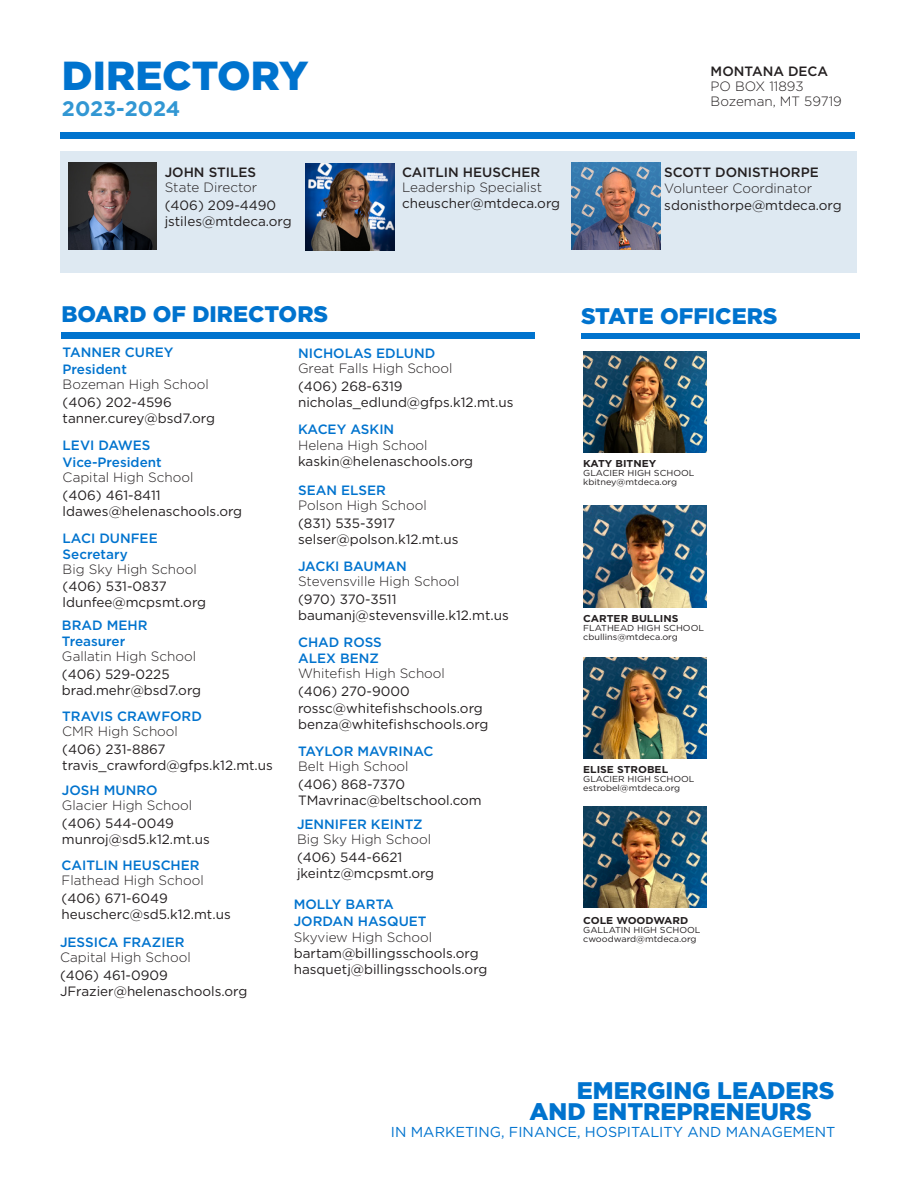
<style>
.page{position:relative;width:918px;height:1188px;background:#fff}
.page>*{position:absolute;margin:0;border:0;box-sizing:border-box;transform-origin:0 0}
.t1{font:900 40.5px "Gotham";color:#0073ce}
.t2{font:900 24px "Gotham";color:#0073ce}
.t3{font:900 22.5px "Gotham";color:#0073ce}
.t4{font:700 21px "Gotham";letter-spacing:-.005em;color:#3297d3}
.t5{font:14.4px "Gotham";color:#0073ce}
.t6{font:13.5px "Gotham";color:#231f20}
.t7{font:300 13.5px "Gotham";color:#231f20}
.t8{font:500 13.5px/16.2px "Gotham";color:#0073ce}
.t9{font:500 13.5px "Gotham";color:#231f20}
.t10{font:13.5px "Gotham";letter-spacing:-.02em;color:#231f20}
.t11{font:700 10.05px "Gotham";color:#231f20;scale:1.05 1}
.t12{font:8.7px "Gotham";color:#231f20;scale:1.05 1}
</style>
<div class="page">
<div style="left:60px;top:132px;width:795px;height:7px;background:#0073ce"></div>
<div style="left:60px;top:151px;width:797px;height:122px;background:#dee9f2"></div>
<img style="left:68px;top:163px;width:89px;height:87px">
<div style="left:62px;top:332px;width:473px;height:7px;background:#0073ce"></div>
<img style="left:583px;top:657px;width:123px;height:102px">
<img style="left:583px;top:806px;width:123px;height:102px">
<img style="left:583px;top:351px;width:123px;height:102px">
<img style="left:583px;top:506px;width:123px;height:101px">
<div style="left:581px;top:333px;width:278px;height:6px;background:#0073ce"></div>
<img style="left:306px;top:163px;width:88px;height:88px">
<img style="left:572px;top:163px;width:88px;height:87px">
<p class="t1" style="left:62px;top:48px;width:248px">DIRECTORY</p>
<p class="t4" style="left:62px;top:94px;width:120px">2023-2024</p>
<p class="t9" style="left:165px;top:164px;width:93px">JOHN STILES</p>
<p class="t7" style="left:165px;top:179px;width:94px">State Director</p>
<p class="t6" style="left:165px;top:197px;width:113px">(406) 209-4490</p>
<p class="t6" style="left:165px;top:213px;width:129px">jstiles@mtdeca.org</p>
<p class="t9" style="left:402px;top:164px;width:140px">CAITLIN HEUSCHER</p>
<p class="t7" style="left:402px;top:179px;width:142px">Leadership Specialist</p>
<p class="t6" style="left:402px;top:195px;width:160px">cheuscher@mtdeca.org</p>
<p class="t9" style="left:711px;top:62px;width:119px">MONTANA DECA</p>
<p class="t7" style="left:711px;top:77px;width:95px">PO BOX 11893</p>
<p class="t7" style="left:711px;top:92px;width:133px">Bozeman, MT 59719</p>
<p class="t9" style="left:664px;top:164px;width:156px">SCOTT DONISTHORPE</p>
<p class="t7" style="left:664px;top:180px;width:149px">Volunteer Coordinator</p>
<p class="t6" style="left:664px;top:196px;width:179px">sdonisthorpe@mtdeca.org</p>
<p class="t3" style="left:62px;top:299px;width:268px">BOARD OF DIRECTORS</p>
<p class="t8" style="left:63px;top:344px;width:113px">TANNER CUREY</p>
<p class="t8" style="left:63px;top:361px;width:66px">President</p>
<p class="t7" style="left:63px;top:375px;width:148px">Bozeman High School</p>
<p class="t6" style="left:63px;top:393px;width:111px">(406) 202-4596</p>
<p class="t6" style="left:63px;top:409px;width:154px">tanner.curey@bsd7.org</p>
<p class="t8" style="left:63px;top:437px;width:89px">LEVI DAWES</p>
<p class="t8" style="left:63px;top:454px;width:101px">Vice-President</p>
<p class="t7" style="left:63px;top:468px;width:132px">Capital High School</p>
<p class="t6" style="left:63px;top:486px;width:100px">(406) 461-8411</p>
<p class="t6" style="left:63px;top:502px;width:181px">ldawes@helenaschools.org</p>
<p class="t8" style="left:63px;top:530px;width:97px">LACI DUNFEE</p>
<p class="t8" style="left:63px;top:546px;width:67px">Secretary</p>
<p class="t7" style="left:63px;top:561px;width:136px">Big Sky High School</p>
<p class="t6" style="left:63px;top:577px;width:106px">(406) 531-0837</p>
<p class="t6" style="left:63px;top:593px;width:145px">ldunfee@mcpsmt.org</p>
<p class="t8" style="left:62px;top:617px;width:87px">BRAD MEHR</p>
<p class="t8" style="left:62px;top:633px;width:65px">Treasurer</p>
<p class="t7" style="left:62px;top:648px;width:136px">Gallatin High School</p>
<p class="t6" style="left:62px;top:666px;width:109px">(406) 529-0225</p>
<p class="t6" style="left:62px;top:682px;width:141px">brad.mehr@bsd7.org</p>
<p class="t8" style="left:62px;top:708px;width:141px">TRAVIS CRAWFORD</p>
<p class="t7" style="left:62px;top:722px;width:117px">CMR High School</p>
<p class="t6" style="left:62px;top:740px;width:105px">(406) 231-8867</p>
<p class="t6" style="left:62px;top:757px;width:212px">travis_crawford@gfps.k12.mt.us</p>
<p class="t8" style="left:62px;top:782px;width:97px">JOSH MUNRO</p>
<p class="t7" style="left:62px;top:797px;width:132px">Glacier High School</p>
<p class="t6" style="left:62px;top:814px;width:114px">(406) 544-0049</p>
<p class="t6" style="left:62px;top:831px;width:149px">munroj@sd5.k12.mt.us</p>
<p class="t8" style="left:62px;top:857px;width:140px">CAITLIN HEUSCHER</p>
<p class="t7" style="left:62px;top:872px;width:144px">Flathead High School</p>
<p class="t6" style="left:62px;top:889px;width:108px">(406) 671-6049</p>
<p class="t6" style="left:62px;top:906px;width:171px">heuscherc@sd5.k12.mt.us</p>
<p class="t8" style="left:60px;top:934px;width:126px">JESSICA FRAZIER</p>
<p class="t7" style="left:60px;top:948px;width:132px">Capital High School</p>
<p class="t6" style="left:60px;top:966px;width:109px">(406) 461-0909</p>
<p class="t6" style="left:60px;top:983px;width:189px">JFrazier@helenaschools.org</p>
<p class="t8" style="left:298px;top:345px;width:139px">NICHOLAS EDLUND</p>
<p class="t7" style="left:298px;top:360px;width:156px">Great Falls High School</p>
<p class="t6" style="left:298px;top:377px;width:106px">(406) 268-6319</p>
<p class="t6" style="left:298px;top:394px;width:217px">nicholas_edlund@gfps.k12.mt.us</p>
<p class="t8" style="left:298px;top:421px;width:98px">KACEY ASKIN</p>
<p class="t7" style="left:298px;top:437px;width:131px">Helena High School</p>
<p class="t6" style="left:298px;top:453px;width:177px">kaskin@helenaschools.org</p>
<p class="t8" style="left:298px;top:482px;width:89px">SEAN ELSER</p>
<p class="t7" style="left:298px;top:497px;width:130px">Polson High School</p>
<p class="t6" style="left:298px;top:515px;width:99px">(831) 535-3917</p>
<p class="t6" style="left:298px;top:531px;width:162px">selser@polson.k12.mt.us</p>
<p class="t8" style="left:298px;top:558px;width:110px">JACKI BAUMAN</p>
<p class="t7" style="left:298px;top:573px;width:163px">Stevensville High School</p>
<p class="t10" style="left:298px;top:591px;width:100px">(970) 370-3511</p>
<p class="t6" style="left:298px;top:607px;width:212px">baumanj@stevensville.k12.mt.us</p>
<p class="t8" style="left:298px;top:634px;width:85px">CHAD ROSS<br>ALEX BENZ</p>
<p class="t7" style="left:298px;top:665px;width:148px">Whitefish High School</p>
<p class="t6" style="left:298px;top:683px;width:113px">(406) 270-9000</p>
<p class="t6" style="left:298px;top:699px;width:186px">rossc@whitefishschools.org</p>
<p class="t6" style="left:298px;top:715px;width:192px">benza@whitefishschools.org</p>
<p class="t8" style="left:298px;top:743px;width:137px">TAYLOR MAVRINAC</p>
<p class="t7" style="left:298px;top:757px;width:112px">Belt High School</p>
<p class="t6" style="left:298px;top:775px;width:109px">(406) 868-7370</p>
<p class="t6" style="left:298px;top:792px;width:185px">TMavrinac@beltschool.com</p>
<p class="t8" style="left:297px;top:816px;width:127px">JENNIFER KEINTZ</p>
<p class="t7" style="left:297px;top:831px;width:136px">Big Sky High School</p>
<p class="t6" style="left:297px;top:849px;width:107px">(406) 544-6621</p>
<p class="t6" style="left:297px;top:865px;width:139px">jkeintz@mcpsmt.org</p>
<p class="t8" style="left:294px;top:896px;width:134px">MOLLY BARTA<br>JORDAN HASQUET</p>
<p class="t7" style="left:294px;top:928px;width:140px">Skyview High School</p>
<p class="t6" style="left:294px;top:945px;width:186px">bartam@billingsschools.org</p>
<p class="t6" style="left:294px;top:961px;width:195px">hasquetj@billingsschools.org</p>
<p class="t3" style="left:581px;top:300px;width:198px">STATE OFFICERS</p>
<p class="t11" style="left:583px;top:457px;width:71px">KATY BITNEY</p>
<p class="t12" style="left:583px;top:468px;width:108px">GLACIER HIGH SCHOOL</p>
<p class="t12" style="left:583px;top:476px;width:91px">kbitney@mtdeca.org</p>
<p class="t11" style="left:583px;top:612px;width:92px">CARTER BULLINS</p>
<p class="t12" style="left:583px;top:622px;width:117px">FLATHEAD HIGH SCHOOL</p>
<p class="t12" style="left:583px;top:631px;width:92px">cbullins@mtdeca.org</p>
<p class="t11" style="left:583px;top:763px;width:82px">ELISE STROBEL</p>
<p class="t12" style="left:583px;top:773px;width:108px">GLACIER HIGH SCHOOL</p>
<p class="t12" style="left:583px;top:782px;width:94px">estrobel@mtdeca.org</p>
<p class="t11" style="left:583px;top:914px;width:102px">COLE WOODWARD</p>
<p class="t12" style="left:583px;top:924px;width:113px">GALLATIN HIGH SCHOOL</p>
<p class="t12" style="left:583px;top:933px;width:110px">cwoodward@mtdeca.org</p>
<p class="t2" style="left:577px;top:1074px;width:259px">EMERGING LEADERS</p>
<p class="t2" style="left:530px;top:1095px;width:284px">AND ENTREPRENEURS</p>
<p class="t5" style="left:391px;top:1123px;width:446px">IN MARKETING, FINANCE, HOSPITALITY AND MANAGEMENT</p>
</div>
